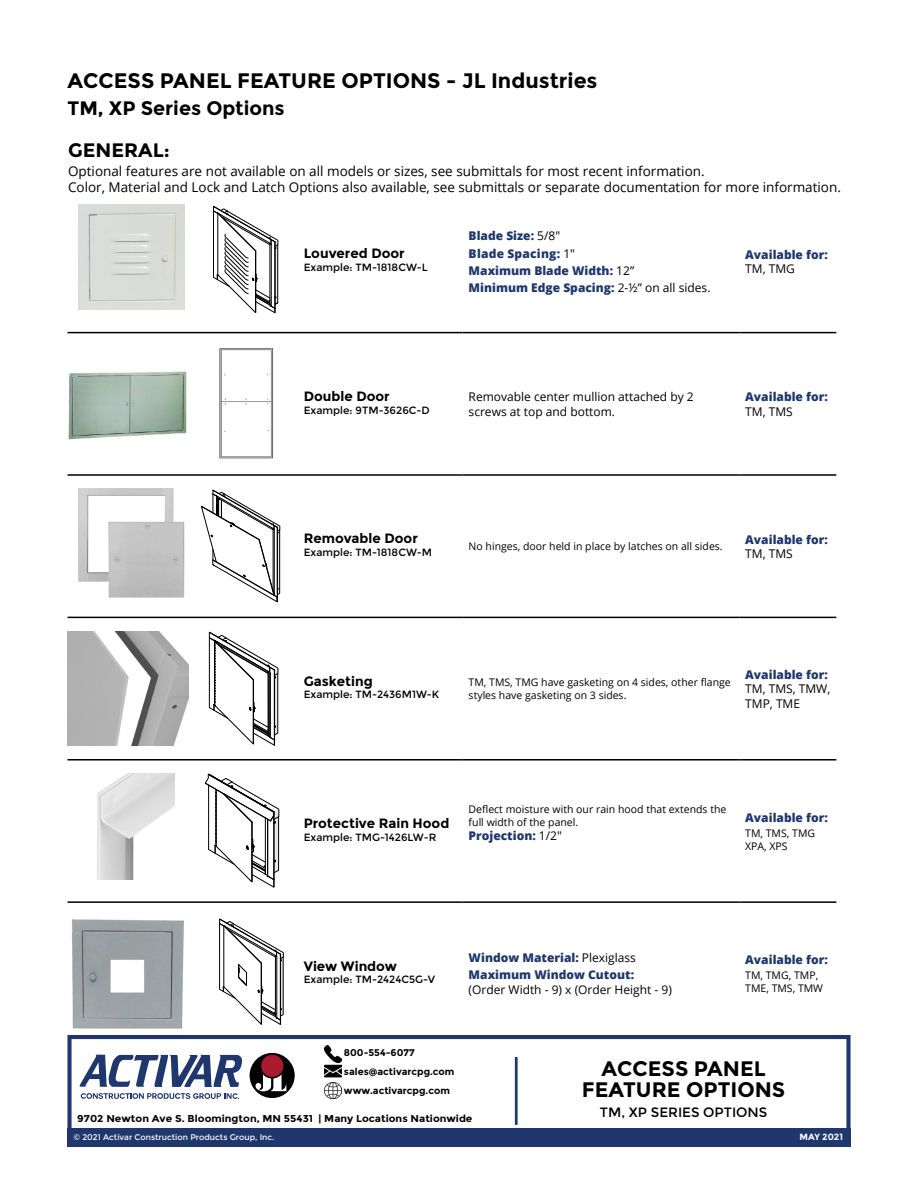
<style>
.page{position:relative;width:918px;height:1188px;background:#fff}
.page>*{position:absolute;margin:0;border:0;box-sizing:border-box;transform-origin:0 0}
.t1{font:700 21px/21px "Montserrat";color:#000;text-align:center}
.t2{font:700 19.5px/41.8px "Montserrat";color:#000}
.t3{font:13.5px/16.2px "Open Sans";color:#000}
.t4{font:700 13.5px "Montserrat";color:#000}
.t5{font:13.5px "Montserrat";color:#000}
.t6{font:800 12px/17.4px "Open Sans";color:#1f376c}
.t7{font:12px/14.4px "Open Sans";color:#000}
.t8{font:10.5px/12.6px "Open Sans";color:#000}
.t9{font:10.5px "Montserrat";color:#000}
.t10{font:700 10.05px "Montserrat";color:#000;scale:1.05 1}
.t11{font:700 9.75px/18.1px "Montserrat";color:#000}
.t12{font:700 9px "Montserrat";color:#fff}
.t13{font:8.25px "Montserrat";color:#fff}
.s1{font-weight:400;color:#000}
</style>
<div class="page">
<hr style="left:68px;top:332px;width:121px;height:1px;background:#000">
<hr style="left:189px;top:332px;width:108px;height:1px;background:#000">
<hr style="left:297px;top:332px;width:166px;height:1px;background:#000">
<hr style="left:463px;top:332px;width:276px;height:1px;background:#000">
<hr style="left:739px;top:332px;width:97px;height:1px;background:#000">
<hr style="left:68px;top:474px;width:121px;height:2px;background:#000">
<hr style="left:189px;top:474px;width:108px;height:2px;background:#000">
<hr style="left:297px;top:474px;width:166px;height:2px;background:#000">
<hr style="left:463px;top:474px;width:276px;height:2px;background:#000">
<hr style="left:739px;top:474px;width:97px;height:2px;background:#000">
<hr style="left:68px;top:617px;width:121px;height:1px;background:#000">
<hr style="left:189px;top:617px;width:108px;height:1px;background:#000">
<hr style="left:297px;top:617px;width:166px;height:1px;background:#000">
<hr style="left:463px;top:617px;width:276px;height:1px;background:#000">
<hr style="left:739px;top:617px;width:97px;height:1px;background:#000">
<hr style="left:68px;top:759px;width:121px;height:2px;background:#000">
<hr style="left:189px;top:759px;width:108px;height:2px;background:#000">
<hr style="left:297px;top:759px;width:166px;height:2px;background:#000">
<hr style="left:463px;top:759px;width:276px;height:2px;background:#000">
<hr style="left:739px;top:759px;width:97px;height:2px;background:#000">
<hr style="left:68px;top:901px;width:121px;height:2px;background:#000">
<hr style="left:189px;top:901px;width:108px;height:2px;background:#000">
<hr style="left:297px;top:901px;width:166px;height:2px;background:#000">
<hr style="left:463px;top:901px;width:276px;height:2px;background:#000">
<hr style="left:739px;top:901px;width:97px;height:2px;background:#000">
<img style="left:78px;top:205px;width:106px;height:104px">
<svg style="left:213px;top:206px;width:65px;height:107px"></svg>
<img style="left:68px;top:371px;width:119px;height:69px">
<img style="left:219px;top:348px;width:54px;height:111px">
<img style="left:78px;top:489px;width:106px;height:109px">
<img style="left:68px;top:631px;width:121px;height:115px">
<svg style="left:201px;top:490px;width:79px;height:256px"></svg>
<img style="left:97px;top:774px;width:77px;height:106px">
<svg style="left:205px;top:774px;width:74px;height:113px"></svg>
<img style="left:72px;top:919px;width:112px;height:110px">
<svg style="left:219px;top:919px;width:65px;height:106px"></svg>
<svg style="left:81px;top:1093px;width:158px;height:6px"></svg>
<svg style="left:79px;top:1055px;width:163px;height:32px"></svg>
<svg style="left:249px;top:1052px;width:46px;height:47px"></svg>
<svg style="left:260px;top:1053px;width:25px;height:26px"></svg>
<div style="left:261px;top:1055px;width:22px;height:22px;background:#a91a2d;border-radius:50%"></div>
<div style="left:67px;top:1035px;width:784px;height:109px;border:4px solid #1f376c"></div>
<div style="left:67px;top:1128px;width:784px;height:18px;background:#1f376c"></div>
<hr style="left:515px;top:1057px;width:3px;height:68px;background:#1f376c">
<img style="left:324px;top:1046px;width:18px;height:32px">
<img style="left:325px;top:1082px;width:16px;height:17px">
<h1 class="t1" style="left:68px;top:70px;width:532px">ACCESS PANEL FEATURE OPTIONS - JL Industries</h1>
<h2 class="t2" style="left:68px;top:87px;width:219px">TM, XP Series Options<br>GENERAL:</h2>
<p class="t3" style="left:68px;top:162px;width:774px">Optional features are not available on all models or sizes, see submittals for most recent information.<br>Color, Material and Lock and Latch Options also available, see submittals or separate documentation for more information.</p>
<p class="t4" style="left:304px;top:246px;width:103px">Louvered Door</p>
<p class="t9" style="left:304px;top:261px;width:126px">Example: TM-1818CW-L</p>
<p class="t4" style="left:304px;top:388px;width:88px">Double Door</p>
<p class="t9" style="left:304px;top:404px;width:127px">Example: 9TM-3626C-D</p>
<p class="t6" style="left:469px;top:226px;width:243px">Blade Size: <span class="s1">5/8"<br></span>Blade Spacing: <span class="s1">1"<br></span>Maximum Blade Width: <span class="s1">12”<br></span>Minimum Edge Spacing: <span class="s1">2-½” on all sides.</span></p>
<p class="t6" style="left:745px;top:245px;width:84px">Available for:</p>
<p class="t7" style="left:745px;top:261px;width:51px">TM, TMG</p>
<p class="t7" style="left:469px;top:389px;width:227px">Removable center mullion attached by 2 screws at top and bottom.</p>
<p class="t6" style="left:745px;top:388px;width:84px">Available for:</p>
<p class="t7" style="left:745px;top:404px;width:49px">TM, TMS</p>
<p class="t4" style="left:304px;top:531px;width:116px">Removable Door</p>
<p class="t9" style="left:304px;top:546px;width:130px">Example: TM-1818CW-M</p>
<p class="t8" style="left:469px;top:540px;width:256px">No hinges, door held in place by latches on all sides.</p>
<p class="t6" style="left:745px;top:530px;width:84px">Available for:</p>
<p class="t7" style="left:745px;top:546px;width:49px">TM, TMS</p>
<p class="t4" style="left:304px;top:673px;width:70px">Gasketing</p>
<p class="t9" style="left:304px;top:689px;width:137px">Example: TM-2436M1W-K</p>
<p class="t8" style="left:469px;top:676px;width:264px">TM, TMS, TMG have gasketing on 4 sides, other flange styles have gasketing on 3 sides.</p>
<p class="t6" style="left:745px;top:665px;width:84px">Available for:</p>
<p class="t7" style="left:745px;top:681px;width:87px">TM, TMS, TMW,<br>TMP, TME</p>
<p class="t4" style="left:304px;top:815px;width:147px">Protective Rain Hood</p>
<p class="t9" style="left:304px;top:831px;width:134px">Example: TMG-1426LW-R</p>
<p class="t8" style="left:469px;top:803px;width:259px">Deflect moisture with our rain hood that extends the full width of the panel.</p>
<p class="t6" style="left:469px;top:826px;width:95px">Projection: <span class="s1">1/2"</span></p>
<p class="t6" style="left:745px;top:808px;width:84px">Available for:</p>
<p class="t8" style="left:745px;top:827px;width:71px">TM, TMS, TMG<br>XPA, XPS</p>
<p class="t4" style="left:304px;top:958px;width:95px">View Window</p>
<p class="t9" style="left:304px;top:973px;width:133px">Example: TM-2424C5G-V</p>
<p class="t6" style="left:469px;top:949px;width:169px">Window Material: <span class="s1">Plexiglass<br></span>Maximum Window Cutout:</p>
<p class="t7" style="left:469px;top:982px;width:205px">(Order Width - 9) x (Order Height - 9)</p>
<p class="t6" style="left:745px;top:950px;width:84px">Available for:</p>
<p class="t8" style="left:745px;top:969px;width:79px">TM, TMG, TMP,<br>TME, TMS, TMW</p>
<p class="t11" style="left:344px;top:1044px;width:112px">800-554-6077 sales@activarcpg.com</p>
<p class="t11" style="left:344px;top:1082px;width:107px">www.activarcpg.com</p>
<p class="t10" style="left:77px;top:1112px;width:378px">9702 Newton Ave S. Bloomington, MN 55431 | Many Locations Nationwide</p>
<p class="t13" style="left:73px;top:1132px;width:203px">© 2021 Activar Construction Products Group, Inc.</p>
<h1 class="t1" style="left:582px;top:1058px;width:205px">ACCESS PANEL<br>FEATURE OPTIONS</h1>
<p class="t5" style="left:600px;top:1105px;width:169px">TM, XP SERIES OPTIONS</p>
<p class="t12" style="left:800px;top:1131px;width:45px">MAY 2021</p>
</div>
